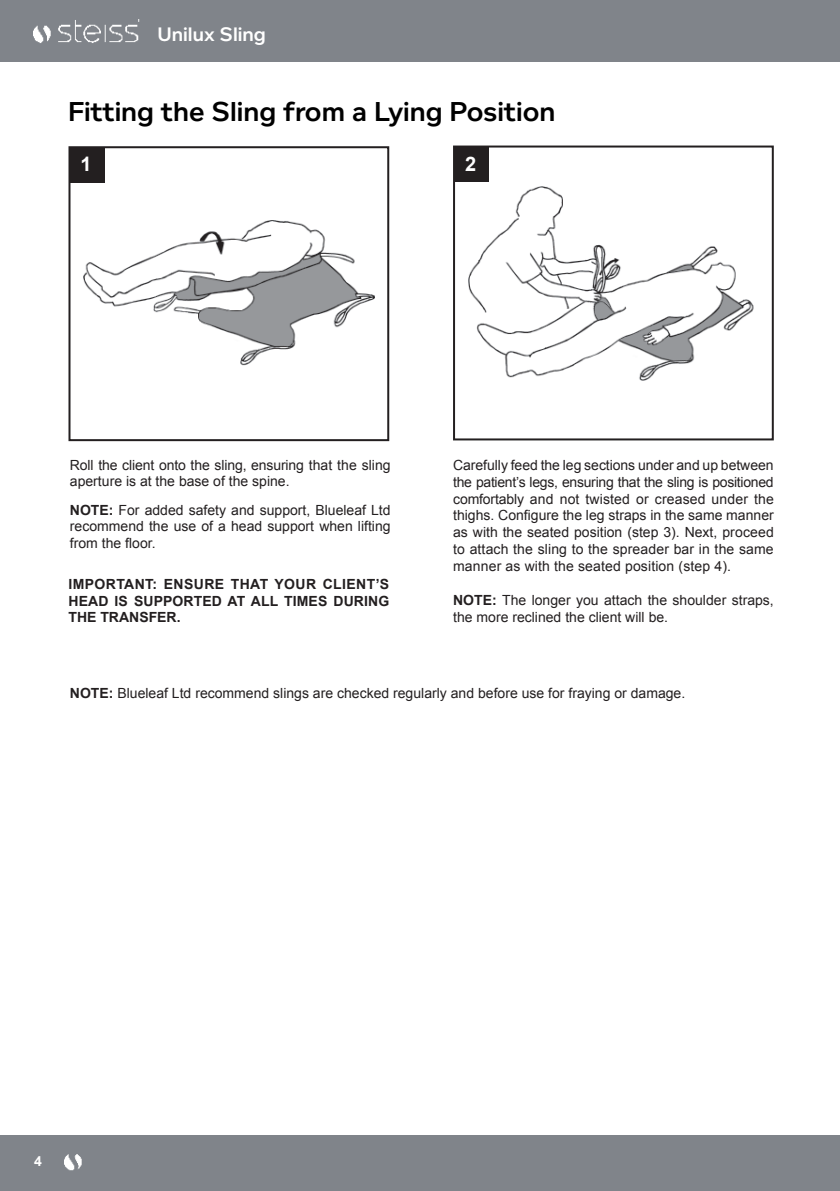
<style>
.page{position:relative;width:840px;height:1191px;background:#fff}
.page>*{position:absolute;margin:0;border:0;box-sizing:border-box;transform-origin:0 0}
.t1{font:600 28px "Foundry Context";color:#000}
.t2{font:600 20px "Foundry Context";color:#fff}
.Body{font:700 20px "Arial";color:#fff}
.t3{font:14px/16.8px "Arial";color:#231f20}
.t4{font:700 14px/16.8px "Arial";letter-spacing:.01em;color:#231f20;text-align:justify}
.t5{font:700 14px "Arial";color:#fff}
.s1{font-weight:700}
</style>
<div class="page">
<div style="left:0;top:1135px;width:839px;height:56px;background:#80848a"></div>
<img style="left:65px;top:1154px;width:17px;height:17px">
<div style="left:0;top:0;width:839px;height:61px;background:#80848a"></div>
<img style="left:33px;top:19px;width:107px;height:24px">
<div style="left:68px;top:146px;width:321px;height:295px;border:2px solid #231f20"></div>
<div style="left:453px;top:145px;width:320px;height:295px;border:2px solid #231f20"></div>
<div style="left:70px;top:148px;width:34px;height:34px;background:#231f20"></div>
<div style="left:454px;top:147px;width:35px;height:34px;background:#231f20"></div>
<img style="left:83px;top:220px;width:291px;height:146px">
<img style="left:468px;top:186px;width:286px;height:195px">
<h2 class="t2" style="left:157px;top:23px;width:110px">Unilux Sling</h2>
<p class="t1" style="left:68px;top:95px;width:488px">Fitting the Sling from a Lying Position</p>
<p class="Body" style="left:80px;top:151px;width:13px">1</p>
<p class="Body" style="left:465px;top:150px;width:13px">2</p>
<p class="t3" style="left:70px;top:457px;width:322px">Roll the client onto the sling, ensuring that the sling aperture is at the base of the spine.</p>
<p class="t3" style="left:70px;top:501px;width:322px;text-align:justify"><span class="s1">NOTE:</span> For added safety and support, Blueleaf Ltd recommend the use of a head support when lifting from the floor.</p>
<p class="t4" style="left:68px;top:576px;width:322px">IMPORTANT: ENSURE THAT YOUR CLIENT’S HEAD IS SUPPORTED AT ALL TIMES DURING THE TRANSFER.</p>
<p class="t3" style="left:453px;top:457px;width:322px;text-align:justify">Carefully feed the leg sections under and up between the patient’s legs, ensuring that the sling is positioned comfortably and not twisted or creased under the thighs. Configure the leg straps in the same manner as with the seated position (step 3). Next, proceed to attach the sling to the spreader bar in the same manner as with the seated position (step 4).</p>
<p class="t3" style="left:453px;top:591px;width:322px"><span class="s1">NOTE:</span> The longer you attach the shoulder straps, the more reclined the client will be.</p>
<p class="t3" style="left:70px;top:685px;width:616px"><span class="s1">NOTE:</span> Blueleaf Ltd recommend slings are checked regularly and before use for fraying or damage.</p>
<p class="t5" style="left:34px;top:1151px;width:9px">4</p>
</div>
